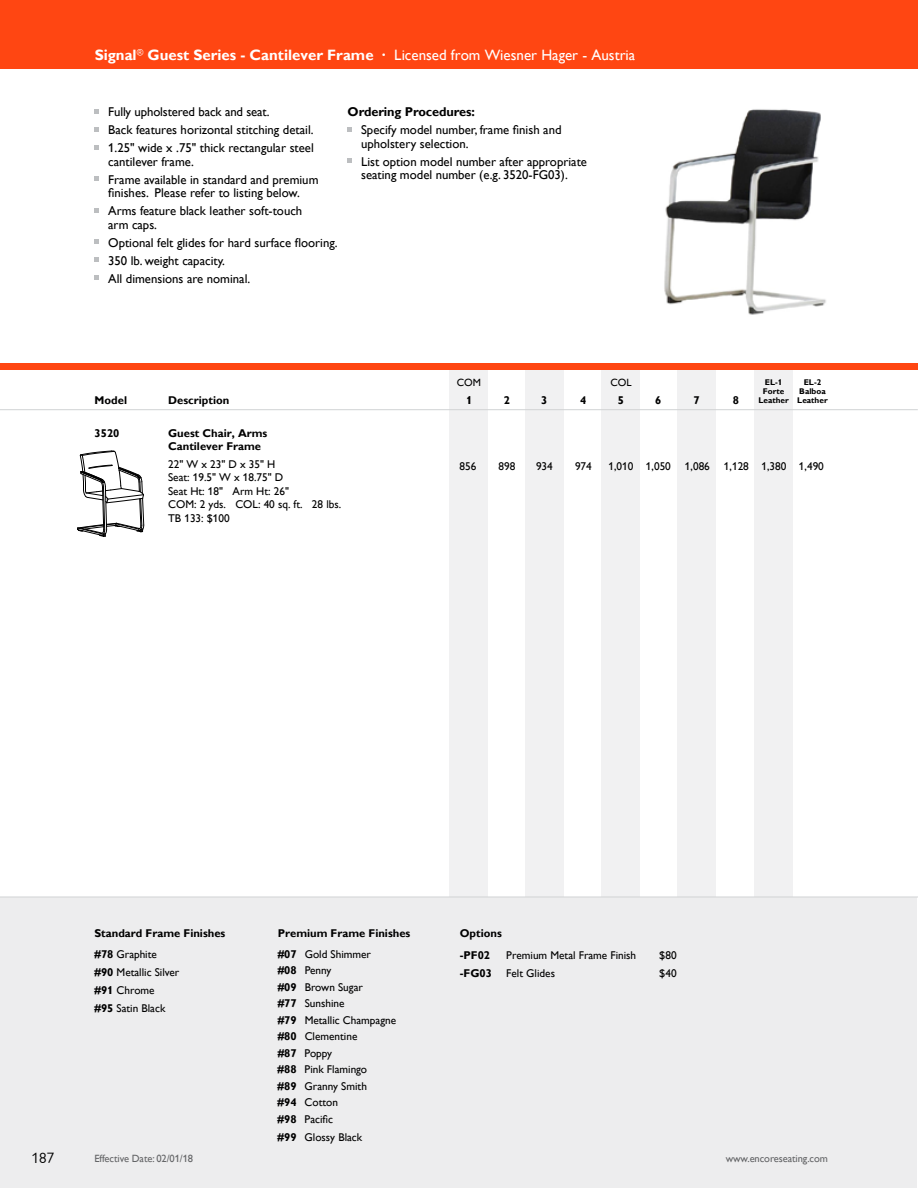
<style>
.page{position:relative;width:918px;height:1188px;background:#fff}
.page>*{position:absolute;margin:0;border:0;box-sizing:border-box;transform-origin:0 0}
.t1{font:700 15px "Gill Alt One";color:#fff}
.t2{font:15px "Gill Sans Alt One";color:#000}
.t3{font:12.75px/18px "Gill Alt One";color:#000}
.t4{font:700 12.75px "Gill Alt One";letter-spacing:-.01em;color:#000}
.t5{font:11.25px/16.5px "Gill Alt One";color:#000}
.t6{font:700 11.25px/21px "Gill Alt One";color:#000}
.t7{font:10.5px "Gill Alt One";letter-spacing:-.01em;color:#636466}
.t8{font:10.5px "Gill Alt One";color:#000}
.t9{font:700 8.25px/9px "Gill Alt One";color:#000;text-align:center}
.s1{font-weight:400}
.s2{font-weight:700}
</style>
<div class="page">
<div style="left:526px;top:364px;width:38px;height:534px;background:#f1f1f2"></div>
<div style="left:450px;top:365px;width:38px;height:533px;background:#f1f1f2"></div>
<div style="left:602px;top:365px;width:38px;height:533px;background:#f1f1f2"></div>
<div style="left:678px;top:365px;width:38px;height:533px;background:#f1f1f2"></div>
<div style="left:754px;top:365px;width:38px;height:533px;background:#f1f1f2"></div>
<div style="left:0;top:897px;width:917px;height:291px;background:#ededee"></div>
<hr style="left:0;top:897px;width:918px;height:1px;background:#d1d3d4">
<div style="left:0;top:0;width:918px;height:68px;background:#ff4612"></div>
<hr style="left:0;top:409px;width:918px;height:1px;background:#d1d3d4">
<svg style="left:95px;top:109px;width:4px;height:4px"></svg>
<svg style="left:95px;top:127px;width:4px;height:4px"></svg>
<svg style="left:95px;top:145px;width:4px;height:4px"></svg>
<svg style="left:95px;top:176px;width:4px;height:5px"></svg>
<svg style="left:95px;top:208px;width:4px;height:4px"></svg>
<svg style="left:95px;top:239px;width:4px;height:5px"></svg>
<svg style="left:95px;top:257px;width:4px;height:5px"></svg>
<svg style="left:95px;top:275px;width:4px;height:5px"></svg>
<img style="left:664px;top:109px;width:162px;height:206px">
<svg style="left:348px;top:127px;width:4px;height:4px"></svg>
<svg style="left:348px;top:158px;width:4px;height:5px"></svg>
<svg style="left:77px;top:451px;width:67px;height:86px"></svg>
<div style="left:0;top:363px;width:918px;height:7px;background:#ff4612"></div>
<p class="t1" style="left:95px;top:46px;width:542px">Signal<sup>®</sup> Guest Series - Cantilever Frame ∙ <span class="s1">Licensed from Wiesner Hager - Austria</span></p>
<p class="t3" style="left:108px;top:103px;width:207px">Fully upholstered back and seat.<br>Back features horizontal stitching detail.<br>1.25" wide x .75" thick rectangular steel</p>
<p class="t3" style="left:108px;top:152px;width:212px">cantilever frame.<br>Frame available in standard and premium</p>
<p class="t3" style="left:108px;top:184px;width:196px">finishes. Please refer to listing below.<br>Arms feature black leather soft-touch</p>
<p class="t3" style="left:108px;top:215px;width:231px">arm caps.<br>Optional felt glides for hard surface flooring.<br>350 lb. weight capacity.<br>All dimensions are nominal.</p>
<p class="t4" style="left:348px;top:105px;width:129px">Ordering Procedures:</p>
<p class="t3" style="left:361px;top:123px;width:202px;line-height:13.5px">Specify model number, frame finish and upholstery selection.</p>
<p class="t3" style="left:361px;top:155px;width:227px;line-height:13.5px">List option model number after appropriate seating model number (e.g. 3520-FG03).</p>
<p class="t6" style="left:95px;top:389px;width:34px">Model</p>
<p class="t6" style="left:168px;top:389px;width:63px">Description</p>
<p class="t8" style="left:457px;top:376px;width:26px">COM</p>
<p class="t8" style="left:610px;top:376px;width:23px">COL</p>
<p class="t6" style="left:466px;top:389px;width:8px">1</p>
<p class="t6" style="left:504px;top:389px;width:8px">2</p>
<p class="t6" style="left:541px;top:389px;width:8px">3</p>
<p class="t6" style="left:580px;top:389px;width:8px">4</p>
<p class="t6" style="left:618px;top:389px;width:8px">5</p>
<p class="t6" style="left:655px;top:389px;width:8px">6</p>
<p class="t6" style="left:693px;top:389px;width:8px">7</p>
<p class="t6" style="left:733px;top:389px;width:8px">8</p>
<p class="t9" style="left:758px;top:378px;width:32px">EL-1<br>Forte<br>Leather</p>
<p class="t9" style="left:797px;top:378px;width:32px">EL-2<br>Balboa<br>Leather</p>
<p class="t6" style="left:95px;top:423px;width:26px">3520</p>
<p class="t6" style="left:168px;top:427px;width:101px;line-height:12.8px">Guest Chair, Arms<br>Cantilever Frame</p>
<p class="t5" style="left:168px;top:457px;width:175px;line-height:13.5px">22" W x 23" D x 35" H<br>Seat: 19.5" W x 18.75" D<br>Seat Ht: 18" Arm Ht: 26"<br>COM: 2 yds. COL: 40 sq. ft. 28 lbs.<br>TB 133: $100</p>
<p class="t5" style="left:460px;top:458px;width:18px">856</p>
<p class="t5" style="left:499px;top:458px;width:18px">898</p>
<p class="t5" style="left:536px;top:458px;width:18px">934</p>
<p class="t5" style="left:575px;top:458px;width:18px">974</p>
<p class="t5" style="left:608px;top:458px;width:217px">1,010 1,050 1,086 1,128 1,380 1,490</p>
<p class="t6" style="left:94px;top:922px;width:132px">Standard Frame Finishes #78 <span class="s1">Graphite</span></p>
<p class="t5" style="left:94px;top:963px;width:86px;line-height:18px"><span class="s2">#90</span> Metallic Silver <span class="s2">#91</span> Chrome<br><span class="s2">#95</span> Satin Black</p>
<p class="t6" style="left:278px;top:922px;width:134px">Premium Frame Finishes</p>
<p class="t6" style="left:460px;top:923px;width:44px">Options</p>
<p class="t5" style="left:278px;top:945px;width:120px"><span class="s2">#07</span> Gold Shimmer<br><span class="s2">#08</span> Penny<br><span class="s2">#09</span> Brown Sugar<br><span class="s2">#77</span> Sunshine<br><span class="s2">#79</span> Metallic Champagne <span class="s2">#80</span> Clementine<br><span class="s2">#87</span> Poppy<br><span class="s2">#88</span> Pink Flamingo<br><span class="s2">#89</span> Granny Smith<br><span class="s2">#94</span> Cotton<br><span class="s2">#98</span> Pacific</p>
<p class="t5" style="left:278px;top:1128px;width:86px"><span class="s2">#99</span> Glossy Black</p>
<p class="t6" style="left:460px;top:944px;width:32px">-PF02</p>
<p class="t5" style="left:506px;top:946px;width:131px">Premium Metal Frame Finish</p>
<p class="t5" style="left:659px;top:946px;width:19px">$80</p>
<p class="t6" style="left:460px;top:962px;width:34px">-FG03</p>
<p class="t5" style="left:506px;top:964px;width:50px">Felt Glides</p>
<p class="t5" style="left:659px;top:964px;width:19px">$40</p>
<p class="t2" style="left:32px;top:1149px;width:24px">187</p>
<p class="t7" style="left:94px;top:1153px;width:100px">Effective Date: 02/01/18</p>
<p class="t7" style="left:726px;top:1153px;width:104px">www.encoreseating.com</p>
</div>
